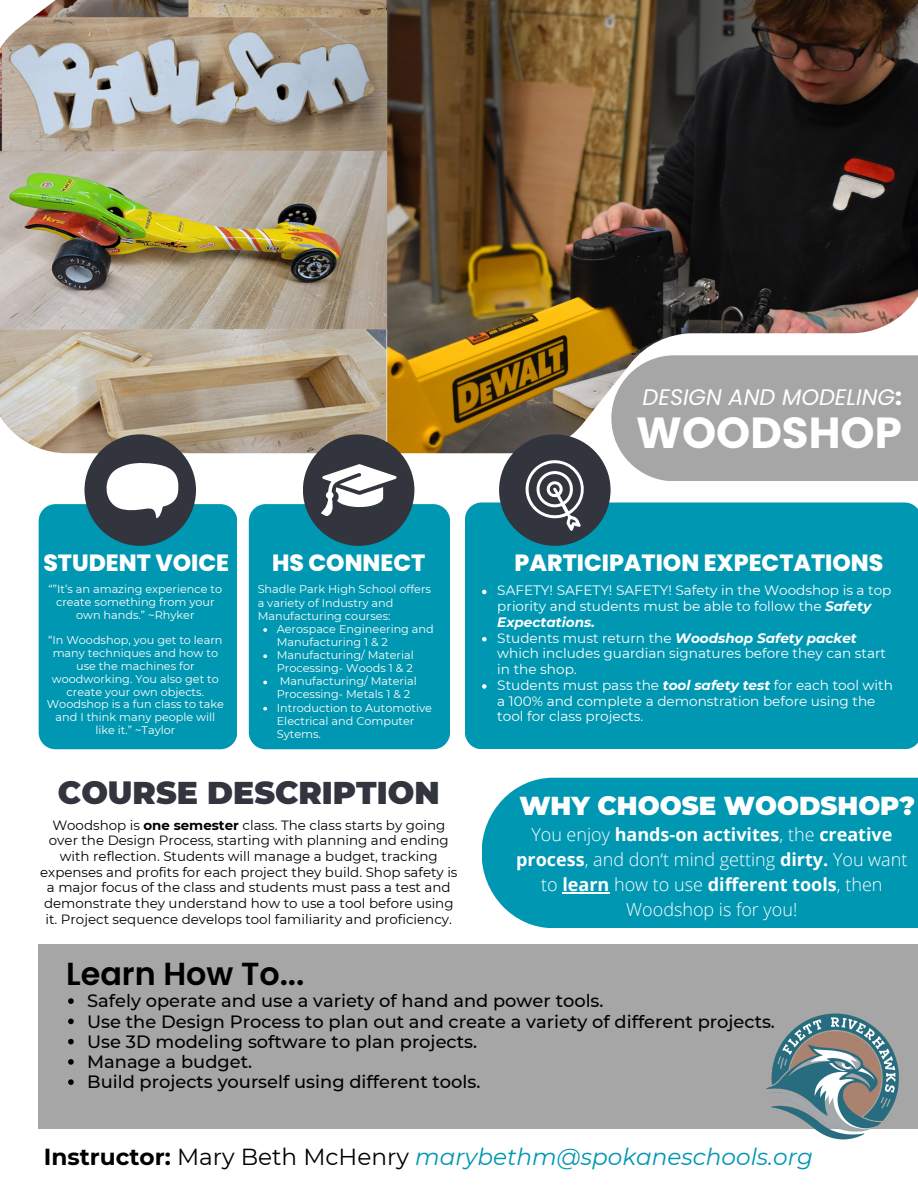
<style>
.page{position:relative;width:918px;height:1188px;background:#fff}
.page>*{position:absolute;margin:0;border:0;box-sizing:border-box;transform-origin:0 0}
.t1{font:700 43.5px "Poppins";color:#fff}
.t2{font:600 31.8px "Poppins";color:#000}
.t3{font:900 31.5px "Montserrat";color:#32353e}
.t4{font:900 25.95px "Montserrat";color:#fff}
.t5{font:800 23.4px "Poppins";color:#fff}
.t6{font:italic 23.25px "Montserrat";color:#0097b2}
.t7{font:italic 22.5px "Poppins";color:#fff}
.t8{font:300 18px/24.8px "Open Sans";color:#fff;text-align:center}
.t9{font:500 17.85px "Montserrat";color:#000}
.t10{font:13.65px/15.8px "Montserrat";color:#fff}
.t11{font:13.35px/15.6px "Montserrat";color:#000;text-align:center}
.t12{font:11.25px/12.8px "Montserrat";color:#fff}
.s1{font-weight:800;font-style:normal}
.s2{font-weight:700}
.s3{font-weight:700;font-style:italic}
.s4{font-weight:700;font-style:normal;color:#000}
.s5{font-style:normal;color:#000}
</style>
<div class="page">
<img style="left:0;top:0;width:918px;height:453px">
<div style="left:611px;top:355px;width:307px;height:126px;background:#a6a6a6"></div>
<div style="left:39px;top:504px;width:198px;height:245px;background:#0097b2;border-radius:17px"></div>
<div style="left:84px;top:434px;width:112px;height:112px;background:#32353e;border-radius:50%"></div>
<div style="left:249px;top:504px;width:201px;height:245px;background:#0097b2;border-radius:17px"></div>
<div style="left:303px;top:434px;width:111px;height:112px;background:#32353e;border-radius:50%"></div>
<div style="left:465px;top:502px;width:453px;height:247px;background:#0097b2"></div>
<div style="left:499px;top:434px;width:112px;height:112px;background:#32353e;border-radius:50%"></div>
<div style="left:39px;top:944px;width:879px;height:184px;background:#a6a6a6"></div>
<div style="left:482px;top:778px;width:436px;height:150px;background:#0097b2"></div>
<svg style="left:526px;top:460px;width:58px;height:71px"></svg>
<img style="left:762px;top:1013px;width:140px;height:127px">
<svg style="left:321px;top:464px;width:75px;height:52px"></svg>
<svg style="left:106px;top:463px;width:73px;height:55px"></svg>
<svg style="left:68px;top:998px;width:6px;height:6px"></svg>
<svg style="left:68px;top:1019px;width:6px;height:5px"></svg>
<svg style="left:68px;top:1039px;width:6px;height:5px"></svg>
<svg style="left:68px;top:1059px;width:6px;height:6px"></svg>
<svg style="left:68px;top:1079px;width:6px;height:6px"></svg>
<svg style="left:263px;top:628px;width:4px;height:4px"></svg>
<svg style="left:263px;top:654px;width:4px;height:4px"></svg>
<svg style="left:263px;top:681px;width:4px;height:3px"></svg>
<svg style="left:263px;top:707px;width:4px;height:4px"></svg>
<svg style="left:482px;top:590px;width:5px;height:4px"></svg>
<svg style="left:482px;top:637px;width:5px;height:4px"></svg>
<svg style="left:482px;top:684px;width:5px;height:5px"></svg>
<hr style="left:562px;top:892px;width:47px;height:1px;background:#fff">
<p class="t7" style="left:643px;top:382px;width:261px">DESIGN AND MODELING<span class="s1">:</span></p>
<p class="t1" style="left:636px;top:402px;width:267px">WOODSHOP</p>
<p class="t5" style="left:43px;top:546px;width:187px">STUDENT VOICE</p>
<p class="t12" style="left:49px;top:583px;width:175px;text-align:center">“”It’s an amazing experience to create something from your own hands.” ~Rhyker</p>
<p class="t12" style="left:47px;top:634px;width:179px;text-align:center">“In Woodshop, you get to learn many techniques and how to use the machines for woodworking. You also get to create your own objects.<br>Woodshop is a fun class to take and I think many people will like it.” ~Taylor</p>
<p class="t5" style="left:272px;top:546px;width:155px">HS CONNECT</p>
<p class="t12" style="left:258px;top:583px;width:175px;line-height:13.2px">Shadle Park High School offers a variety of Industry and<br>Manufacturing courses:</p>
<p class="t12" style="left:277px;top:622px;width:159px">Aerospace Engineering and<br>Manufacturing 1 &amp; 2</p>
<p class="t12" style="left:277px;top:648px;width:139px;line-height:13.2px">Manufacturing/ Material<br>Processing- Woods 1 &amp; 2</p>
<p class="t12" style="left:277px;top:675px;width:141px;line-height:13.2px">Manufacturing/ Material<br>Processing- Metals 1 &amp; 2</p>
<p class="t12" style="left:277px;top:701px;width:157px;line-height:13.2px">Introduction to Automotive<br>Electrical and Computer<br>Sytems.</p>
<p class="t3" style="left:58px;top:774px;width:383px">COURSE DESCRIPTION</p>
<p class="t11" style="left:40px;top:817px;width:419px">Woodshop is <span class="s2">one semester</span> class. The class starts by going over the Design Process, starting with planning and ending with reflection. Students will manage a budget, tracking expenses and profits for each project they build. Shop safety is a major focus of the class and students must pass a test and demonstrate they understand how to use a tool before using it. Project sequence develops tool familiarity and proficiency.</p>
<p class="t5" style="left:515px;top:546px;width:370px">PARTICIPATION EXPECTATIONS</p>
<p class="t10" style="left:497px;top:583px;width:396px">SAFETY! SAFETY! SAFETY! Safety in the Woodshop is a top priority and students must be able to follow the <span class="s3">Safety<br>Expectations.</span></p>
<p class="t10" style="left:497px;top:630px;width:390px">Students must return the <span class="s3">Woodshop Safety packet </span>which includes guardian signatures before they can start in the shop.</p>
<p class="t10" style="left:497px;top:677px;width:397px">Students must pass the <span class="s3">tool safety test</span> for each tool with a 100% and complete a demonstration before using the tool for class projects.</p>
<p class="t4" style="left:519px;top:790px;width:397px">WHY CHOOSE WOODSHOP?</p>
<p class="t8" style="left:516px;top:822px;width:393px">You enjoy <span class="s2">hands-on activites</span>, the <span class="s2">creative process</span>, and don‘t mind getting <span class="s2">dirty.</span> You want to <span class="s2">learn</span> how to use <span class="s2">different tools</span>, then Woodshop is for you!</p>
<p class="t2" style="left:66px;top:952px;width:240px">Learn How To...</p>
<p class="t9" style="left:87px;top:990px;width:518px">Safely operate and use a variety of hand and power tools.</p>
<p class="t9" style="left:87px;top:1010px;width:689px">Use the Design Process to plan out and create a variety of different projects.</p>
<p class="t9" style="left:87px;top:1031px;width:391px">Use 3D modeling software to plan projects.</p>
<p class="t9" style="left:87px;top:1051px;width:166px">Manage a budget.</p>
<p class="t9" style="left:87px;top:1071px;width:395px">Build projects yourself using different tools.</p>
<p class="t6" style="left:44px;top:1143px;width:771px"><span class="s4">Instructor:</span> <span class="s5">Mary Beth McHenry</span> marybethm@spokaneschools.org</p>
</div>
